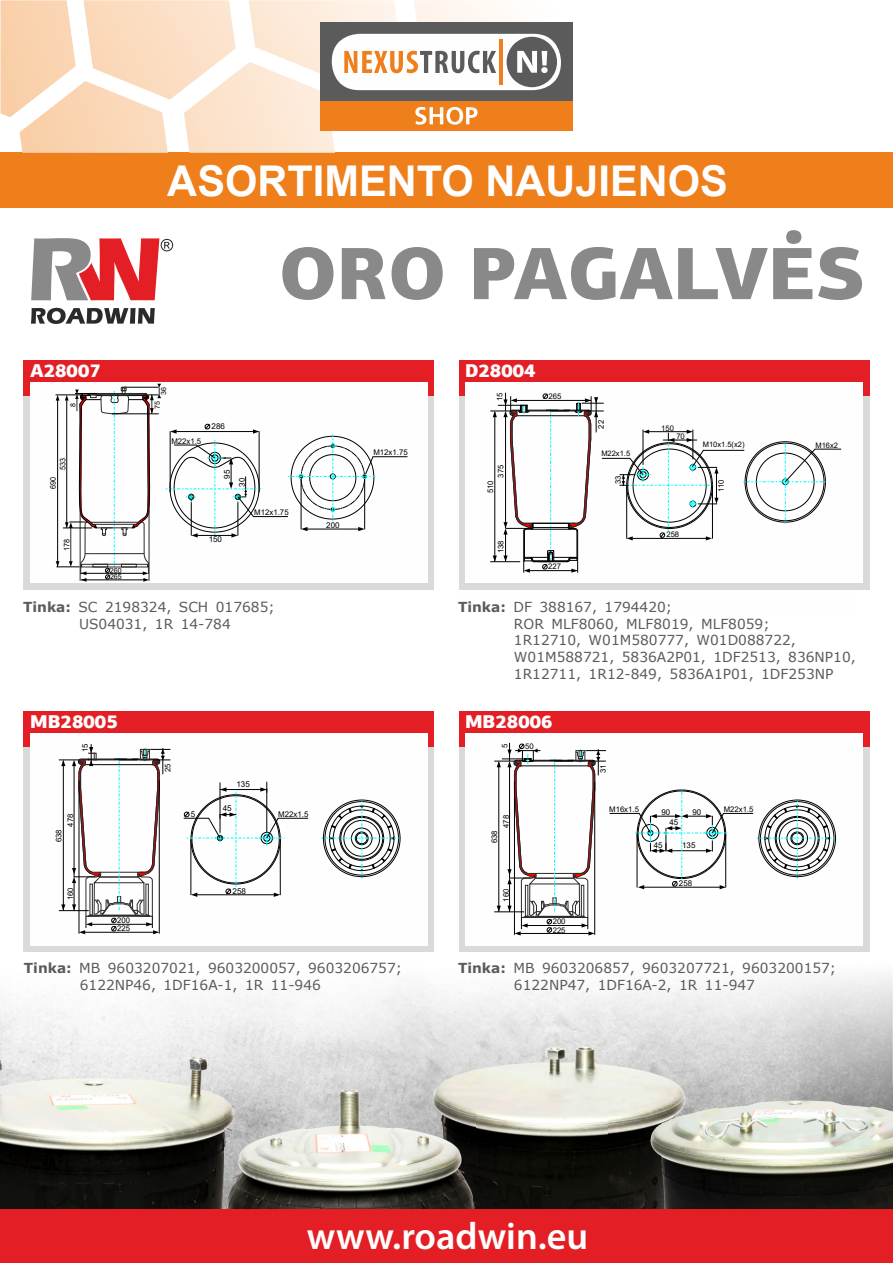
<style>
.page{position:relative;width:893px;height:1263px;background:#fff}
.page>*{position:absolute;margin:0;border:0;box-sizing:border-box;transform-origin:0 0}
.t1{font:900 73.95px "PF Agora Sans Pro";color:#898989}
.t2{font:700 42.45px "Arial";color:#fefefe}
.t3{font:600 38.25px "Myriad Pro";color:#fefefe}
.t4{font:900 18.6px "PF Agora Sans Pro";color:#fefefe}
.t5{font:13.8px/16.8px "Verdana";color:#5b5b5b}
.t6{font:8.1px/9.3px "Arial";color:#000}
.t7{font:7.95px "Arial";color:#000}
.t8{font:7.8px "Arial";color:#000}
.t9{font:7.8px "Arial";color:#000;scale:.93 1}
.t10{font:7.65px "Arial";color:#000}
.t11{font:7.5px "Arial";color:#000}
.t12{font:7.2px "Arial";color:#000}
.t13{font:7.05px "Arial";color:#000}
.s1{font-weight:700}
</style>
<div class="page">
<img style="left:0;top:975px;width:893px;height:115px">
<div style="left:0;top:153px;width:893px;height:55px;background:#ef7f1a"></div>
<img style="left:83px;top:0;width:153px;height:96px">
<img style="left:249px;top:0;width:148px;height:62px">
<img style="left:184px;top:62px;width:154px;height:91px">
<img style="left:0;top:0;width:76px;height:117px">
<img style="left:20px;top:81px;width:154px;height:72px">
<div style="left:320px;top:22px;width:252px;height:80px;background:#5b5b5b"></div>
<svg style="left:331px;top:33px;width:230px;height:58px"></svg>
<div style="left:320px;top:102px;width:252px;height:29px;background:#ef7f1a"></div>
<svg style="left:415px;top:107px;width:63px;height:18px"></svg>
<div style="left:0;top:1209px;width:893px;height:54px;background:#e31e24"></div>
<svg style="left:31px;top:308px;width:124px;height:16px"></svg>
<svg style="left:31px;top:238px;width:142px;height:62px"></svg>
<img style="left:394px;top:1011px;width:314px;height:198px">
<img style="left:0;top:1058px;width:237px;height:151px">
<img style="left:609px;top:1085px;width:284px;height:124px">
<img style="left:225px;top:1090px;width:251px;height:119px">
<div style="left:23px;top:369px;width:411px;height:221px;background:#d9dada"></div>
<div style="left:23px;top:360px;width:411px;height:36px;background:#e31e24"></div>
<div style="left:30px;top:382px;width:397px;height:201px;background:#fefefe"></div>
<div style="left:459px;top:369px;width:411px;height:221px;background:#d9dada"></div>
<div style="left:459px;top:360px;width:411px;height:36px;background:#e31e24"></div>
<div style="left:466px;top:382px;width:397px;height:201px;background:#fefefe"></div>
<div style="left:23px;top:720px;width:411px;height:232px;background:#d9dada"></div>
<div style="left:23px;top:711px;width:411px;height:36px;background:#e31e24"></div>
<div style="left:30px;top:733px;width:397px;height:212px;background:#fefefe"></div>
<div style="left:459px;top:720px;width:411px;height:232px;background:#d9dada"></div>
<div style="left:459px;top:711px;width:411px;height:36px;background:#e31e24"></div>
<div style="left:466px;top:733px;width:397px;height:212px;background:#fefefe"></div>
<svg style="left:55px;top:384px;width:353px;height:198px"></svg>
<svg style="left:490px;top:393px;width:351px;height:180px"></svg>
<hr style="left:626px;top:486px;width:1px;height:52px;background:#000">
<hr style="left:712px;top:486px;width:1px;height:52px;background:#000">
<svg style="left:59px;top:744px;width:111px;height:191px"></svg>
<svg style="left:183px;top:785px;width:125px;height:112px"></svg>
<hr style="left:220px;top:783px;width:1px;height:49px;background:#000">
<hr style="left:267px;top:782px;width:1px;height:50px;background:#000">
<svg style="left:321px;top:800px;width:80px;height:78px"></svg>
<svg style="left:494px;top:743px;width:343px;height:193px"></svg>
<h2 class="t2" style="left:167px;top:165px;width:562px">ASORTIMENTO NAUJIENOS</h2>
<h1 class="t1" style="left:279px;top:244px;width:587px">ORO PAGALVĖS</h1>
<h3 class="t4" style="left:30px;top:363px;width:72px">A28007</h3>
<h3 class="t4" style="left:465px;top:363px;width:72px">D28004</h3>
<p class="t13" style="left:161px;top:395px;width:9px;rotate:-90deg">36</p>
<p class="t13" style="left:70px;top:407px;width:5px;rotate:-90deg">8</p>
<p class="t13" style="left:155px;top:409px;width:9px;rotate:-90deg">75</p>
<p class="t9" style="left:60px;top:470px;width:15px;rotate:-90deg">533</p>
<p class="t9" style="left:50px;top:489px;width:15px;rotate:-90deg">690</p>
<p class="t8" style="left:171px;top:438px;width:32px">M22x1.5</p>
<p class="t6" style="left:212px;top:422px;width:15px">286</p>
<p class="t6" style="left:223px;top:487px;width:19px;text-indent:8px;rotate:-90deg">95<br>30</p>
<p class="t9" style="left:64px;top:551px;width:15px;rotate:-90deg">178</p>
<p class="t12" style="left:110px;top:568px;width:13px">260</p>
<p class="t12" style="left:110px;top:574px;width:13px">265</p>
<p class="t6" style="left:209px;top:535px;width:15px">150</p>
<p class="t8" style="left:254px;top:509px;width:36px">M12x1.75</p>
<p class="t6" style="left:326px;top:522px;width:15px">200</p>
<p class="t8" style="left:373px;top:449px;width:36px">M12x1.75</p>
<p class="t8" style="left:497px;top:401px;width:10px;rotate:-90deg">15</p>
<p class="t8" style="left:498px;top:478px;width:14px;rotate:-90deg">375</p>
<p class="t8" style="left:487px;top:493px;width:14px;rotate:-90deg">510</p>
<p class="t8" style="left:498px;top:553px;width:14px;rotate:-90deg">138</p>
<p class="t8" style="left:549px;top:393px;width:14px">265</p>
<p class="t8" style="left:548px;top:564px;width:14px">227</p>
<p class="t8" style="left:598px;top:429px;width:10px;rotate:-90deg">22</p>
<p class="t11" style="left:601px;top:450px;width:30px">M22x1.5</p>
<p class="t10" style="left:615px;top:484px;width:10px;rotate:-90deg">33</p>
<p class="t10" style="left:661px;top:425px;width:14px">150</p>
<p class="t10" style="left:676px;top:433px;width:10px">70</p>
<p class="t10" style="left:666px;top:532px;width:14px">258</p>
<p class="t11" style="left:703px;top:442px;width:43px">M10x1.5(x2)</p>
<p class="t10" style="left:718px;top:492px;width:14px;rotate:-90deg">110</p>
<p class="t11" style="left:815px;top:442px;width:24px">M16x2</p>
<p class="t5" style="left:79px;top:600px;width:197px;text-indent:-56px"><span class="s1">Tinka:</span> SC 2198324, SCH 017685;<br>US04031, 1R 14-784</p>
<p class="t5" style="left:514px;top:600px;width:343px;text-indent:-56px"><span class="s1">Tinka:</span> DF 388167, 1794420;<br>ROR MLF8060, MLF8019, MLF8059;<br>1R12710, W01M580777, W01D088722, W01M588721, 5836A2P01, 1DF2513, 836NP10, 1R12711, 1R12-849, 5836A1P01, 1DF253NP</p>
<h3 class="t4" style="left:30px;top:714px;width:89px">MB28005</h3>
<h3 class="t4" style="left:465px;top:714px;width:89px">MB28006</h3>
<p class="t8" style="left:82px;top:752px;width:10px;rotate:-90deg">15</p>
<p class="t8" style="left:502px;top:748px;width:6px;rotate:-90deg">5</p>
<p class="t8" style="left:525px;top:743px;width:10px">50</p>
<p class="t8" style="left:165px;top:772px;width:10px;rotate:-90deg">25</p>
<p class="t8" style="left:600px;top:773px;width:10px;rotate:-90deg">31</p>
<p class="t6" style="left:236px;top:780px;width:15px">135</p>
<p class="t8" style="left:68px;top:827px;width:14px;rotate:-90deg">478</p>
<p class="t8" style="left:56px;top:842px;width:14px;rotate:-90deg">638</p>
<p class="t8" style="left:68px;top:900px;width:14px;rotate:-90deg">160</p>
<p class="t6" style="left:223px;top:804px;width:10px">45</p>
<p class="t6" style="left:191px;top:810px;width:6px">5</p>
<p class="t8" style="left:278px;top:811px;width:32px">M22x1.5</p>
<p class="t6" style="left:232px;top:887px;width:15px">258</p>
<p class="t8" style="left:503px;top:828px;width:14px;rotate:-90deg">478</p>
<p class="t8" style="left:491px;top:843px;width:14px;rotate:-90deg">638</p>
<p class="t8" style="left:503px;top:902px;width:14px;rotate:-90deg">160</p>
<p class="t8" style="left:609px;top:806px;width:31px">M16x1.5</p>
<p class="t8" style="left:724px;top:806px;width:31px">M22x1.5</p>
<p class="t7" style="left:669px;top:819px;width:10px">45</p>
<p class="t7" style="left:661px;top:809px;width:10px">90</p>
<p class="t7" style="left:692px;top:809px;width:10px">90</p>
<p class="t7" style="left:654px;top:842px;width:10px">45</p>
<p class="t7" style="left:682px;top:842px;width:15px">135</p>
<p class="t7" style="left:679px;top:880px;width:15px">258</p>
<p class="t8" style="left:117px;top:917px;width:14px">200</p>
<p class="t8" style="left:117px;top:926px;width:14px">225</p>
<p class="t8" style="left:553px;top:919px;width:14px">200</p>
<p class="t8" style="left:553px;top:927px;width:14px">225</p>
<p class="t5" style="left:80px;top:961px;width:324px;text-indent:-56px"><span class="s1">Tinka:</span> MB 9603207021, 9603200057, 9603206757;<br>6122NP46, 1DF16A-1, 1R 11-946</p>
<p class="t5" style="left:514px;top:961px;width:324px;text-indent:-56px"><span class="s1">Tinka:</span> MB 9603206857, 9603207721, 9603200157;<br>6122NP47, 1DF16A-2, 1R 11-947</p>
<h3 class="t3" style="left:307px;top:1221px;width:283px">www.roadwin.eu</h3>
</div>
